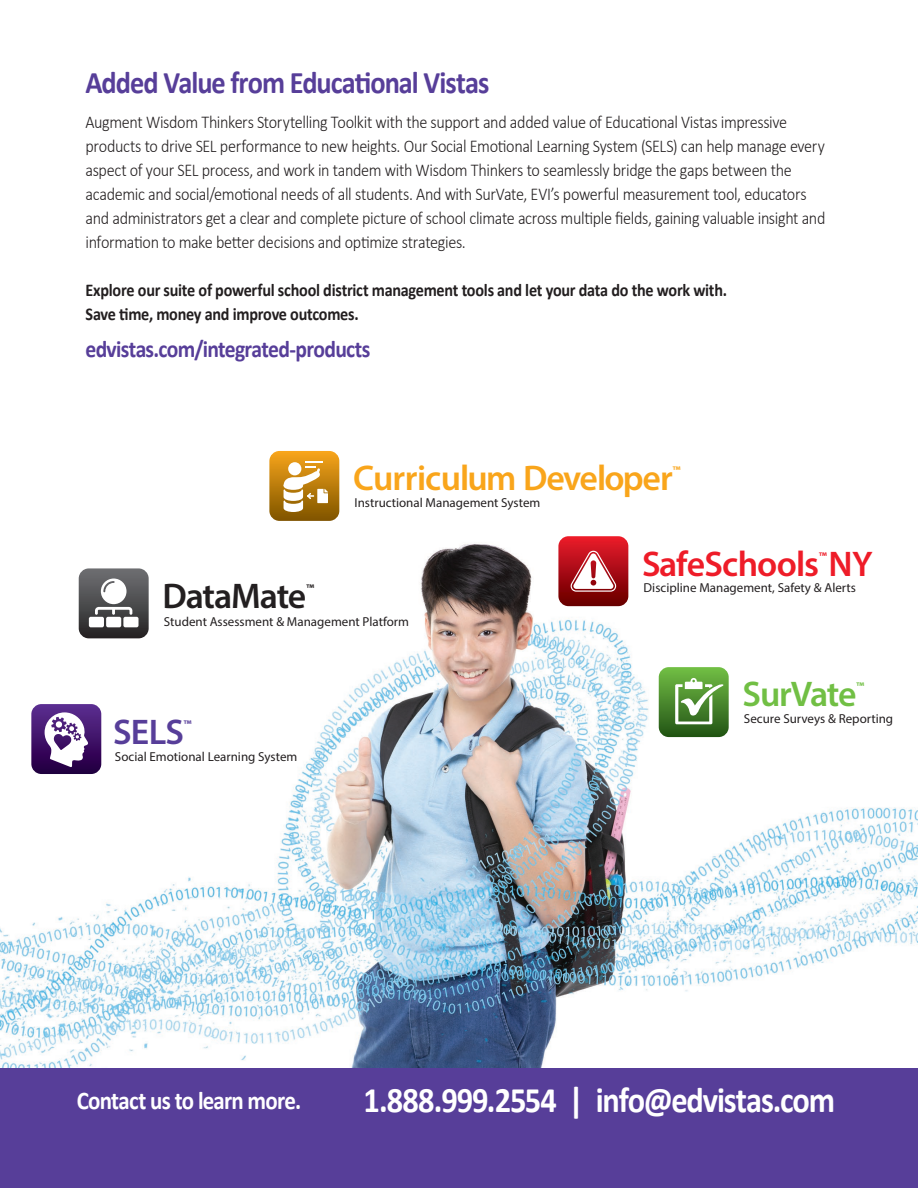
<style>
.page{position:relative;width:918px;height:1188px;background:#fff}
.page>*{position:absolute;margin:0;border:0;box-sizing:border-box;transform-origin:0 0}
.t1{font:700 36px "Calibri";letter-spacing:-.035em;color:#fff;scale:.9 1}
.t2{font:600 35.7px "Myriad Pro";letter-spacing:-.03em;color:#f9a51b}
.t3{font:600 35.7px "Myriad Pro";letter-spacing:-.03em;color:#ee1c28}
.t4{font:600 35.7px "Myriad Pro";letter-spacing:-.03em;color:#231f20}
.t5{font:600 35.7px "Myriad Pro";letter-spacing:-.035em;color:#71bf44}
.t6{font:600 35.7px "Myriad Pro";color:#573e99}
.t7{font:700 31.5px "Calibri";letter-spacing:-.035em;color:#573e99;scale:.9 1}
.t8{font:700 25.5px "Calibri";letter-spacing:-.035em;color:#fff;scale:.9 1}
.t9{font:700 24px "Calibri";letter-spacing:-.03em;color:#573e99;scale:.9 1}
.t10{font:300 18px/24px "Calibri";letter-spacing:-.025em;color:#231f20;scale:.9 1}
.t11{font:700 18px/24px "Calibri";letter-spacing:-.015em;color:#231f20;scale:.9 1}
.t12{font:13.05px "Myriad Pro";color:#231f20}
.t13{font:600 12.75px "Myriad Pro";color:#573e99}
.t14{font:600 12.75px "Myriad Pro";color:#ee1c28}
.t15{font:600 12.75px "Myriad Pro";color:#231f20}
.t16{font:600 12.75px "Myriad Pro";color:#f9a51b}
.t17{font:600 12.75px "Myriad Pro";color:#71bf44}
</style>
<div class="page">
<img style="left:0;top:544px;width:918px;height:524px">
<hr style="left:917px;top:629px;width:1px;height:63px;background:#573e99">
<div style="left:0;top:1068px;width:918px;height:120px;background:#573e99"></div>
<svg style="left:31px;top:704px;width:70px;height:70px"></svg>
<svg style="left:558px;top:536px;width:70px;height:70px;background:#bc3e44"></svg>
<svg style="left:79px;top:568px;width:70px;height:70px"></svg>
<svg style="left:269px;top:451px;width:70px;height:70px"></svg>
<svg style="left:659px;top:667px;width:70px;height:70px;background:#6a9d51"></svg>
<p class="t7" style="left:86px;top:62px;width:450px">Added Value from Educational Vistas</p>
<p class="t10" style="left:86px;top:109px;width:824px">Augment Wisdom Thinkers Storytelling Toolkit with the support and added value of Educational Vistas impressive products to drive SEL performance to new heights. Our Social Emotional Learning System (SELS) can help manage every aspect of your SEL process, and work in tandem with Wisdom Thinkers to seamlessly bridge the gaps between the academic and social/emotional needs of all students. And with SurVate, EVI’s powerful measurement tool, educators and administrators get a clear and complete picture of school climate across multiple fields, gaining valuable insight and information to make better decisions and optimize strategies.</p>
<p class="t11" style="left:86px;top:278px;width:714px">Explore our suite of powerful school district management tools and let your data do the work with.<br>Save time, money and improve outcomes.</p>
<p class="t9" style="left:86px;top:334px;width:318px">edvistas.com/integrated-products</p>
<p class="t2" style="left:353px;top:456px;width:321px">Curriculum Developer</p>
<p class="t16" style="left:672px;top:463px;width:10px">™</p>
<p class="t12" style="left:355px;top:494px;width:187px">Instructional Management System</p>
<p class="t4" style="left:162px;top:573px;width:146px">DataMate</p>
<p class="t15" style="left:306px;top:580px;width:10px">™</p>
<p class="t12" style="left:164px;top:614px;width:247px">Student Assessment &amp; Management Platform</p>
<p class="t6" style="left:113px;top:710px;width:72px">SELS</p>
<p class="t13" style="left:184px;top:717px;width:10px">™</p>
<p class="t12" style="left:115px;top:749px;width:184px">Social Emotional Learning System</p>
<p class="t3" style="left:642px;top:541px;width:232px">SafeSchools NY</p>
<p class="t14" style="left:819px;top:548px;width:10px">™</p>
<p class="t12" style="left:644px;top:579px;width:214px">Discipline Management, Safety &amp; Alerts</p>
<p class="t5" style="left:743px;top:672px;width:116px">SurVate</p>
<p class="t17" style="left:856px;top:679px;width:10px">™</p>
<p class="t12" style="left:744px;top:710px;width:151px">Secure Surveys &amp; Reporting</p>
<p class="t8" style="left:77px;top:1084px;width:251px">Contact us to learn more.</p>
<p class="t1" style="left:363px;top:1077px;width:526px">1.888.999.2554 | info@edvistas.com</p>
</div>
